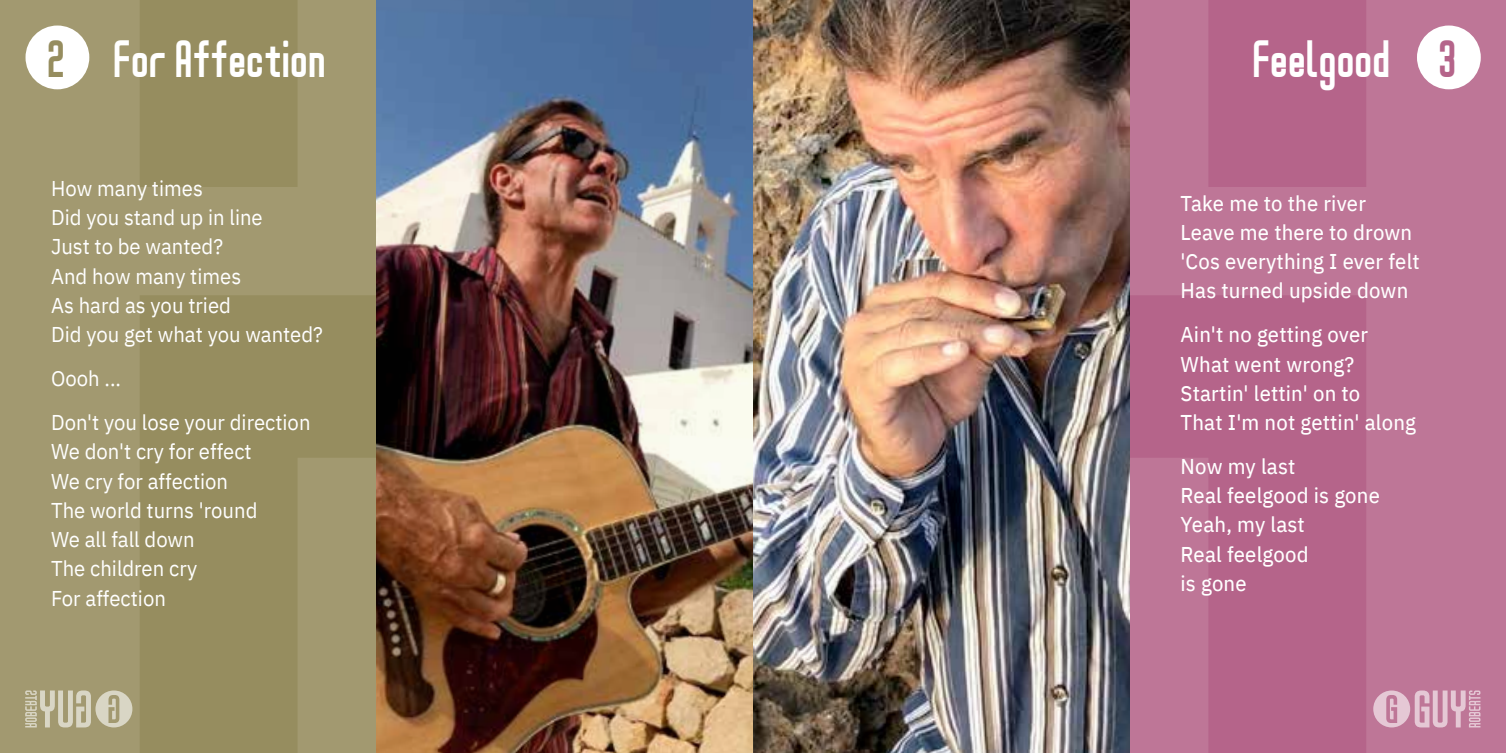
<style>
.page{position:relative;width:1506px;height:753px;background:#fff}
.page>*{position:absolute;margin:0;border:0;box-sizing:border-box;transform-origin:0 0}
.t1{font:40.5px "D3 Smartism Type A";letter-spacing:.01em;color:#fff}
.t2{font:40.5px "D3 Smartism Type A";color:#968d5f}
.t3{font:21.38px/29.2px "IBM Plex Sans";color:#fff;scale:.95 1}
.t4{font:21.38px/29.2px "IBM Plex Sans Text";letter-spacing:.01em;color:#fff;scale:.95 1}
.s1{color:#b5648a}
</style>
<div class="page">
<svg style="left:0;top:0;width:376px;height:753px;fill:#a29970"></svg>
<svg style="left:25px;top:690px;width:107px;height:37px"></svg>
<div style="left:26px;top:26px;width:63px;height:63px;background:#fff;border-radius:50%"></div>
<img style="left:376px;top:0;width:377px;height:753px">
<img style="left:753px;top:0;width:752px;height:753px">
<svg style="left:1373px;top:690px;width:107px;height:37px"></svg>
<div style="left:1416px;top:26px;width:64px;height:63px;background:#fff;border-radius:50%"></div>
<h1 class="t2" style="left:49px;top:38px;width:19px">2</h1>
<h1 class="t1" style="left:1253px;top:38px;width:205px">Feelgood <span class="s1">3</span></h1>
<h1 class="t1" style="left:115px;top:38px;width:214px">For Affection</h1>
<p class="t3" style="left:51px;top:172px;width:288px">How many times<br>Did you stand up in line<br>Just to be wanted?<br>And how many times<br>As hard as you tried<br>Did you get what you wanted?</p>
<p class="t3" style="left:51px;top:355px;width:275px;line-height:43.9px">Oooh ...<br>Don't you lose your direction</p>
<p class="t3" style="left:51px;top:435px;width:219px">We don't cry for effect<br>We cry for affection<br>The world turns 'round<br>We all fall down<br>The children cry<br>For affection</p>
<p class="t4" style="left:1180px;top:186px;width:253px">Take me to the river<br>Leave me there to drown 'Cos everything I ever felt<br>Has turned upside down</p>
<p class="t4" style="left:1180px;top:318px;width:249px">Ain't no getting over<br>What went wrong?<br>Startin' lettin' on to<br>That I'm not gettin' along</p>
<p class="t4" style="left:1180px;top:450px;width:211px">Now my last<br>Real feelgood is gone<br>Yeah, my last<br>Real feelgood<br>is gone</p>
</div>
